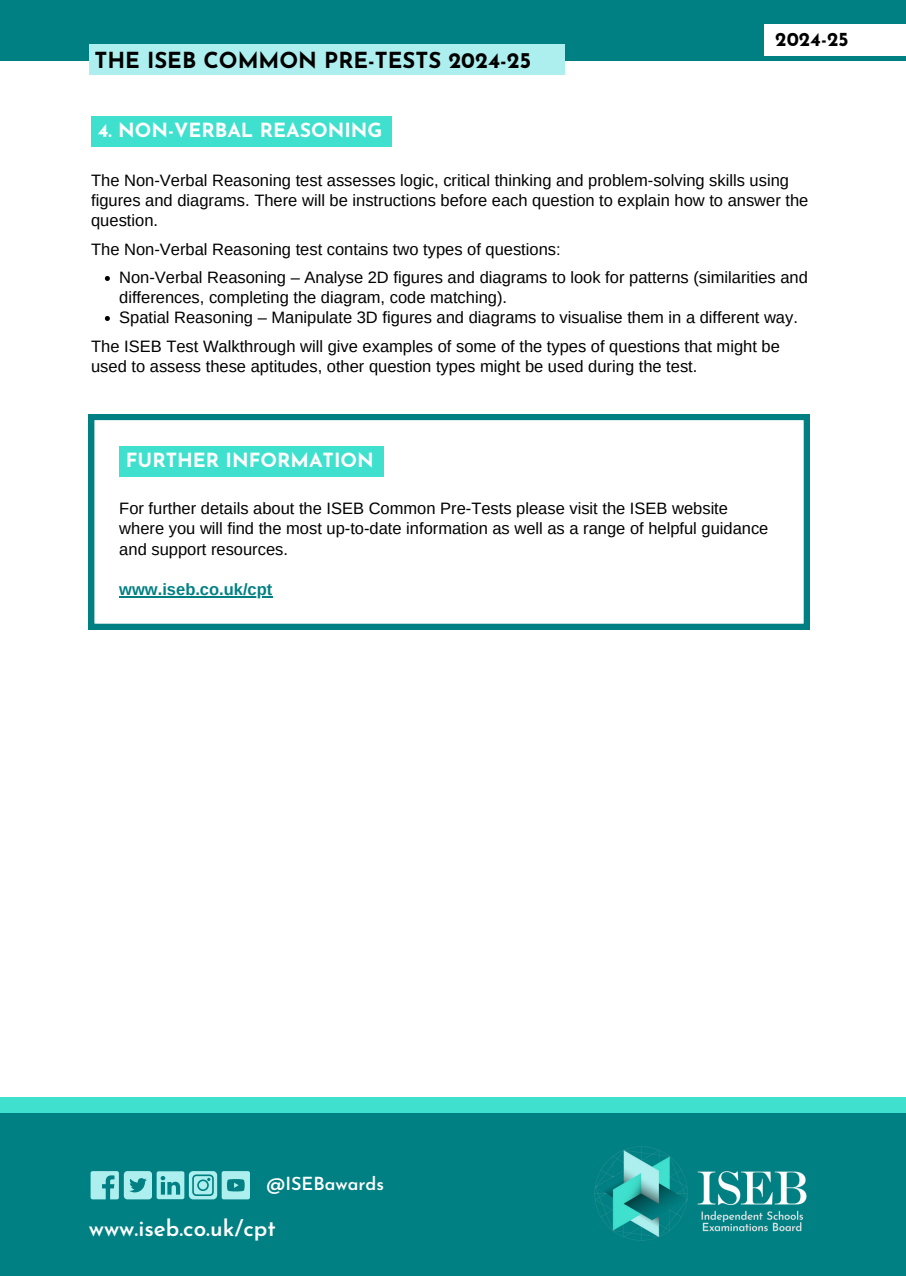
<style>
.page{position:relative;width:906px;height:1276px;background:#fff}
.page>*{position:absolute;margin:0;border:0;box-sizing:border-box;transform-origin:0 0}
.t1{font:600 22.5px "Josefin Sans";color:#fff}
.t2{font:700 22.05px "Josefin Sans";color:#000}
.t3{font:700 19.5px "Josefin Sans";color:#fff}
.t4{font:700 19.5px "Josefin Sans";color:#000}
.t5{font:600 18px "Josefin Sans";color:#fff}
.t6{font:16.5px/20px "Arimo";color:#000}
.t7{font:700 16.5px "Arimo";color:#008083}
</style>
<div class="page">
<div style="left:0;top:1097px;width:906px;height:179px;background:#3fe0ce"></div>
<div style="left:0;top:1113px;width:906px;height:163px;background:#008083"></div>
<img style="left:594px;top:1146px;width:213px;height:95px">
<svg style="left:91px;top:1171px;width:159px;height:28px"></svg>
<div style="left:0;top:0;width:906px;height:60px;background:#008083"></div>
<div style="left:89px;top:45px;width:475px;height:30px;background:#adefee"></div>
<div style="left:91px;top:117px;width:301px;height:30px;background:#3fe0ce"></div>
<svg style="left:89px;top:414px;width:720px;height:215px"></svg>
<div style="left:119px;top:446px;width:265px;height:30px;background:#3fe0ce"></div>
<svg style="left:105px;top:276px;width:5px;height:5px"></svg>
<svg style="left:105px;top:316px;width:5px;height:5px"></svg>
<hr style="left:119px;top:596px;width:153px;height:1px;background:#008083">
<div style="left:764px;top:24px;width:142px;height:32px;background:#fff"></div>
<p class="t2" style="left:94px;top:51px;width:438px">THE ISEB COMMON PRE-TESTS 2024-25</p>
<p class="t3" style="left:98px;top:123px;width:286px">4. NON-VERBAL REASONING</p>
<p class="t4" style="left:775px;top:31px;width:75px">2024-25</p>
<p class="t6" style="left:91px;top:170px;width:718px">The Non-Verbal Reasoning test assesses logic, critical thinking and problem-solving skills using figures and diagrams. There will be instructions before each question to explain how to answer the question.</p>
<p class="t6" style="left:91px;top:239px;width:471px">The Non-Verbal Reasoning test contains two types of questions:</p>
<p class="t6" style="left:119px;top:268px;width:690px">Non-Verbal Reasoning – Analyse 2D figures and diagrams to look for patterns (similarities and differences, completing the diagram, code matching).</p>
<p class="t6" style="left:119px;top:308px;width:680px">Spatial Reasoning – Manipulate 3D figures and diagrams to visualise them in a different way.</p>
<h3 class="t6" style="left:91px;top:336px;width:690px">The ISEB Test Walkthrough will give examples of some of the types of questions that might be used to assess these aptitudes, other question types might be used during the test.</h3>
<p class="t3" style="left:126px;top:452px;width:249px">FURTHER INFORMATION</p>
<h5 class="t6" style="left:119px;top:498px;width:650px">For further details about the ISEB Common Pre-Tests please visit the ISEB website where you will find the most up-to-date information as well as a range of helpful guidance and support resources.</h5>
<p class="t7" style="left:119px;top:580px;width:155px">www.iseb.co.uk/cpt</p>
<h3 class="t5" style="left:266px;top:1176px;width:119px">@ISEBawards</h3>
<h1 class="t1" style="left:89px;top:1219px;width:189px">www.iseb.co.uk/cpt</h1>
</div>
